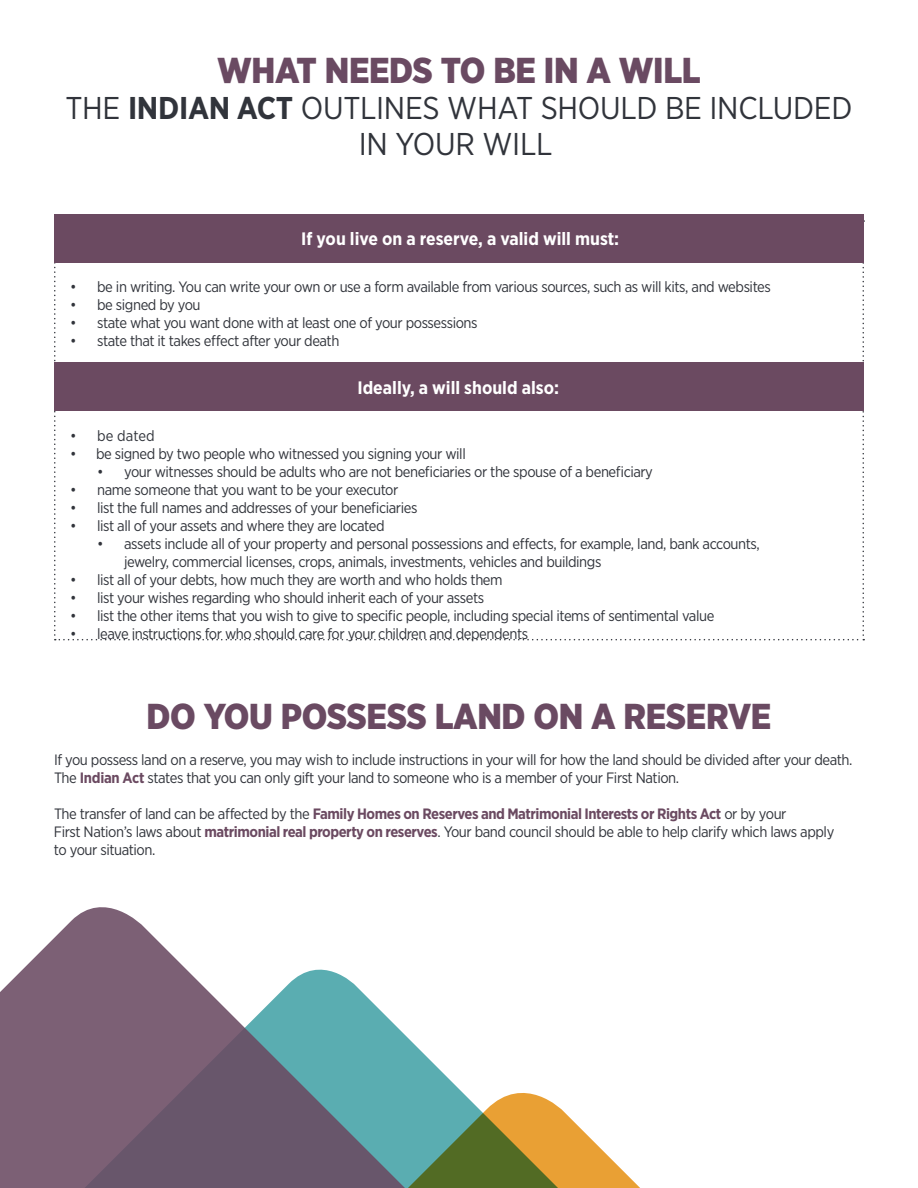
<style>
.page{position:relative;width:918px;height:1188px;background:#fff}
.page>*{position:absolute;margin:0;border:0;box-sizing:border-box;transform-origin:0 0}
.t1{font:900 36px "Gotham Narrow";letter-spacing:-.01em;color:#6a4a62}
.t2{font:31.5px/36px "Gotham Narrow";letter-spacing:-.01em;color:#31343b;text-align:center}
.t3{font:700 18px "Gotham Narrow";color:#fff}
.t4{font:15px/18px "Gotham Narrow";letter-spacing:-.03em;color:#31343b}
.s1{font-weight:700}
.s2{font-weight:700;color:#6b4a61}
</style>
<div class="page">
<div style="left:54px;top:214px;width:810px;height:49px;background:#6b4a61"></div>
<div style="left:54px;top:362px;width:810px;height:49px;background:#6b4a61"></div>
<svg style="left:598px;top:1146px;width:42px;height:42px"></svg>
<svg style="left:0;top:907px;width:598px;height:281px"></svg>
<h1 class="t1" style="left:217px;top:46px;width:485px">WHAT NEEDS TO BE IN A WILL</h1>
<h2 class="t2" style="left:65px;top:89px;width:789px">THE <span class="s1">INDIAN ACT</span> OUTLINES WHAT SHOULD BE INCLUDED<br>IN YOUR WILL</h2>
<p class="t3" style="left:301px;top:228px;width:320px">If you live on a reserve, a valid will must:</p>
<p class="t4" style="left:70px;top:278px;width:702px">• be in writing. You can write your own or use a form available from various sources, such as will kits, and websites</p>
<p class="t4" style="left:70px;top:296px;width:132px">• be signed by you</p>
<p class="t4" style="left:70px;top:314px;width:409px">• state what you want done with at least one of your possessions</p>
<p class="t4" style="left:70px;top:332px;width:271px">• state that it takes effect after your death</p>
<p class="t3" style="left:357px;top:376px;width:203px">Ideally, a will should also:</p>
<p class="t4" style="left:70px;top:426px;width:86px">• be dated</p>
<p class="t4" style="left:70px;top:444px;width:397px">• be signed by two people who witnessed you signing your will</p>
<p class="t4" style="left:97px;top:462px;width:557px">• your witnesses should be adults who are not beneficiaries or the spouse of a beneficiary</p>
<p class="t4" style="left:70px;top:480px;width:330px">• name someone that you want to be your executor</p>
<p class="t4" style="left:70px;top:498px;width:349px">• list the full names and addresses of your beneficiaries</p>
<p class="t4" style="left:70px;top:516px;width:316px">• list all of your assets and where they are located</p>
<p class="t4" style="left:124px;top:534px;width:637px;text-indent:-27px">• assets include all of your property and personal possessions and effects, for example, land, bank accounts, jewelry, commercial licenses, crops, animals, investments, vehicles and buildings</p>
<p class="t4" style="left:70px;top:570px;width:434px">• list all of your debts, how much they are worth and who holds them</p>
<p class="t4" style="left:70px;top:588px;width:415px">• list your wishes regarding who should inherit each of your assets</p>
<p class="t4" style="left:70px;top:606px;width:646px">• list the other items that you wish to give to specific people, including special items of sentimental value</p>
<p class="t4" style="left:70px;top:624px;width:459px">• leave instructions for who should care for your children and dependents</p>
<h1 class="t1" style="left:147px;top:692px;width:626px">DO YOU POSSESS LAND ON A RESERVE</h1>
<p class="t4" style="left:54px;top:750px;width:800px">If you possess land on a reserve, you may wish to include instructions in your will for how the land should be divided after your death.<br>The <span class="s2">Indian Act</span> states that you can only gift your land to someone who is a member of your First Nation.</p>
<p class="t4" style="left:54px;top:804px;width:782px">The transfer of land can be affected by the <span class="s2">Family Homes on Reserves and Matrimonial Interests or Rights Act</span> or by your<br>First Nation’s laws about <span class="s2">matrimonial real property on reserves</span>. Your band council should be able to help clarify which laws apply to your situation.</p>
</div>
